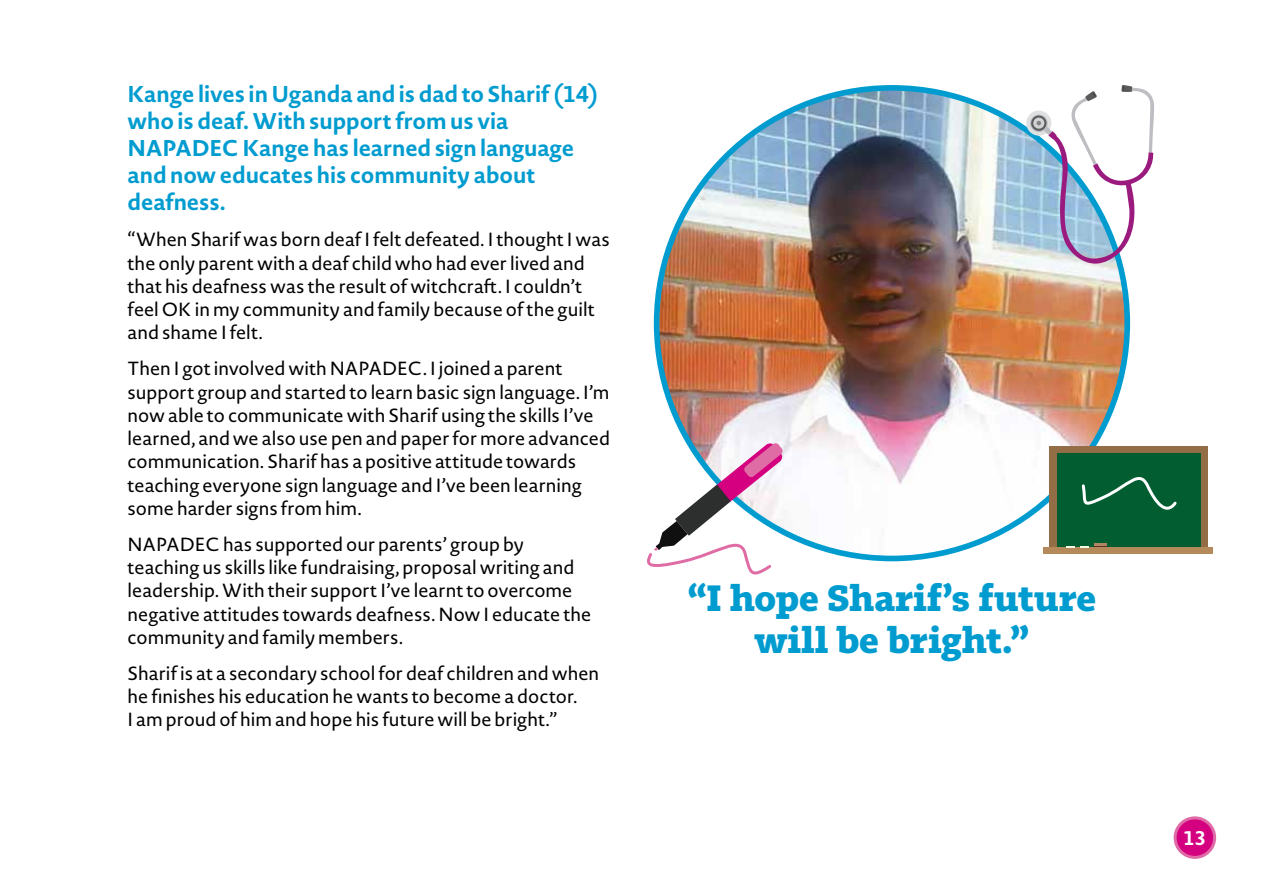
<style>
.page{position:relative;width:1263px;height:893px;background:#fff}
.page>*{position:absolute;margin:0;border:0;box-sizing:border-box;transform-origin:0 0}
.t1{font:700 36px/42px "Tabac Slab";letter-spacing:-.005em;color:#009cd0;text-align:center}
.t2{font:700 22.5px/27px "Novel Sans Pro";letter-spacing:-.005em;color:#009cd0}
.t3{font:700 19.5px "Novel Sans Rd Pro";color:#fff}
.t4{font:18.75px/23.2px "Novel Sans Pro";color:#000}
</style>
<div class="page">
<div style="left:1175px;top:818px;width:39px;height:39px;background:#d4007f;border-radius:50%"></div>
<div style="left:1173px;top:816px;width:43px;height:43px;border:3px solid #df6ca6;border-radius:50%"></div>
<img style="left:657px;top:88px;width:470px;height:470px;border-radius:235px">
<div style="left:1049px;top:446px;width:158px;height:101px;background:#936d45"></div>
<div style="left:1057px;top:453px;width:144px;height:94px;background:#025d30"></div>
<div style="left:1043px;top:547px;width:170px;height:6px;background:#b48a5a"></div>
<svg style="left:1066px;top:543px;width:41px;height:4px"></svg>
<svg style="left:647px;top:443px;width:136px;height:132px"></svg>
<svg style="left:1081px;top:477px;width:96px;height:33px"></svg>
<svg style="left:1025px;top:85px;width:129px;height:179px"></svg>
<p class="t2" style="left:128px;top:80px;width:472px">Kange lives in Uganda and is dad to Sharif (14) who is deaf. With support from us via NAPADEC Kange has learned sign language and now educates his community about deafness.</p>
<p class="t4" style="left:128px;top:228px;width:484px">“When Sharif was born deaf I felt defeated. I thought I was the only parent with a deaf child who had ever lived and that his deafness was the result of witchcraft. I couldn’t feel OK in my community and family because of the guilt and shame I felt.</p>
<p class="t4" style="left:128px;top:357px;width:484px">Then I got involved with NAPADEC. I joined a parent support group and started to learn basic sign language. I’m now able to communicate with Sharif using the skills I’ve learned, and we also use pen and paper for more advanced communication. Sharif has a positive attitude towards teaching everyone sign language and I’ve been learning some harder signs from him.</p>
<p class="t4" style="left:128px;top:532px;width:465px">NAPADEC has supported our parents’ group by teaching us skills like fundraising, proposal writing and leadership. With their support I’ve learnt to overcome negative attitudes towards deafness. Now I educate the community and family members.</p>
<p class="t4" style="left:128px;top:661px;width:473px">Sharif is at a secondary school for deaf children and when he finishes his education he wants to become a doctor.<br>I am proud of him and hope his future will be bright.”</p>
<h1 class="t1" style="left:688px;top:577px;width:410px">“I hope Sharif’s future will be bright.”</h1>
<p class="t3" style="left:1183px;top:824px;width:24px">13</p>
</div>
